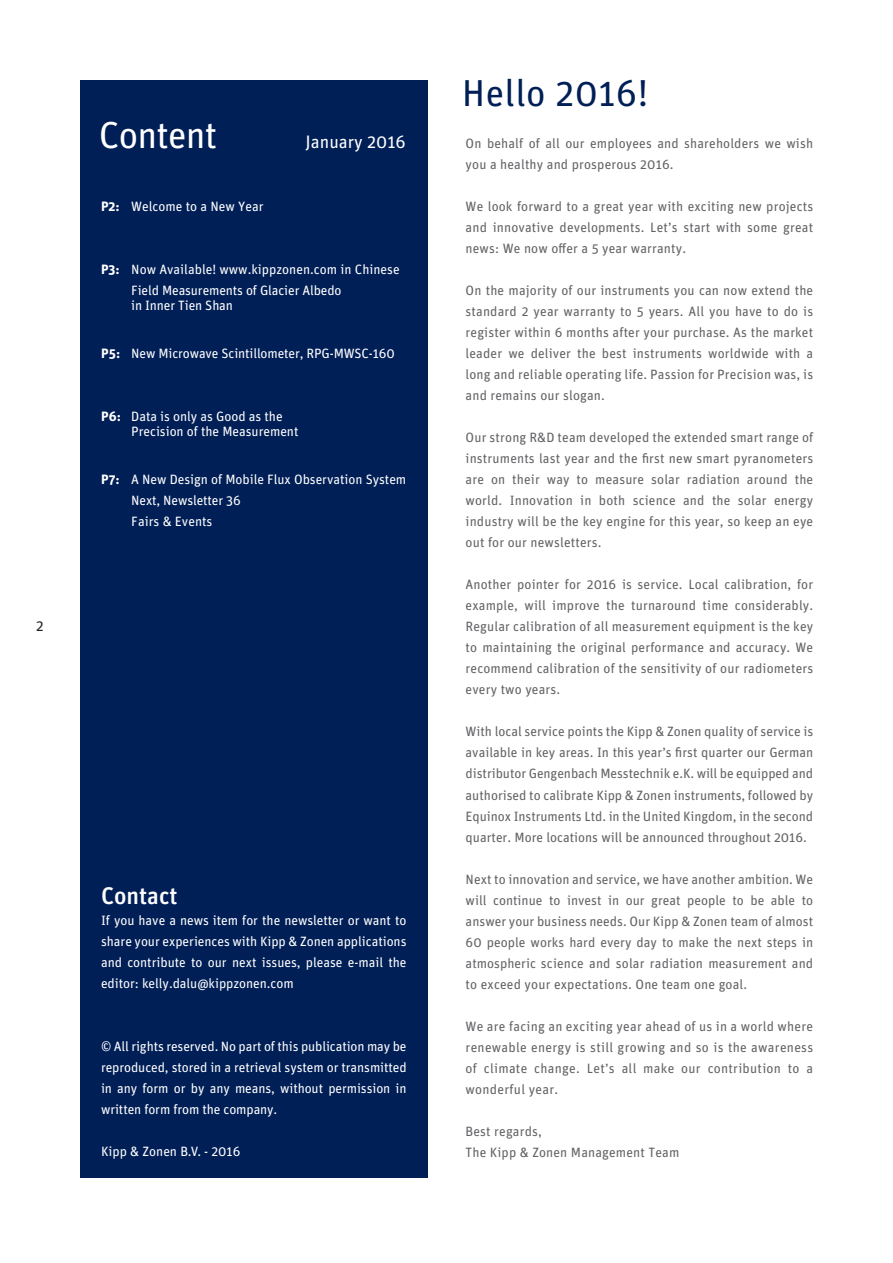
<style>
.page{position:relative;width:893px;height:1263px;background:#fff}
.page>*{position:absolute;margin:0;border:0;box-sizing:border-box;transform-origin:0 0}
.t1{font:37.5px "Unit Pro";letter-spacing:.01em;color:#001f56}
.t2{font:37.5px "Unit Pro";letter-spacing:-.02em;color:#fff}
.t3{font:500 24px "Unit Pro";color:#fff}
.t4{font:18px "Unit Pro";color:#fff}
.t5{font:15px "Unit Pro";color:#231f20}
.t6{font:13.5px/21px "Unit Pro";letter-spacing:.01em;color:#636366;text-align:justify}
.t7{font:13.5px/21px "Unit Pro";letter-spacing:-.005em;color:#fff}
.s1{font-weight:700}
</style>
<div class="page">
<div style="left:80px;top:80px;width:347px;height:1097px;background:#001f56"></div>
<p class="t5" style="left:36px;top:617px;width:9px">2</p>
<h1 class="t2" style="left:99px;top:112px;width:120px">Content</h1>
<p class="t7" style="left:101px;top:196px;width:164px"><span class="s1">P2:</span> Welcome to a New Year</p>
<h3 class="t4" style="left:306px;top:131px;width:102px">January 2016</h3>
<p class="t7" style="left:131px;top:259px;width:270px;text-indent:-30px"><span class="s1">P3:</span> Now Available! www.kippzonen.com in Chinese<br>Field Measurements of Glacier Albedo</p>
<p class="t7" style="left:131px;top:295px;width:103px">in Inner Tien Shan</p>
<p class="t7" style="left:101px;top:343px;width:295px"><span class="s1">P5:</span> New Microwave Scintillometer, RPG-MWSC-160</p>
<p class="t7" style="left:131px;top:409px;width:169px;line-height:15px;text-indent:-30px"><span class="s1">P6:</span> Data is only as Good as the<br>Precision of the Measurement</p>
<p class="t7" style="left:131px;top:469px;width:277px;text-indent:-30px"><span class="s1">P7:</span> A New Design of Mobile Flux Observation System<br>Next, Newsletter 36<br>Fairs &amp; Events</p>
<h2 class="t3" style="left:101px;top:881px;width:78px">Contact</h2>
<p class="t7" style="left:101px;top:910px;width:307px;text-align:justify">If you have a news item for the newsletter or want to share your experiences with Kipp &amp; Zonen applications and contribute to our next issues, please e-mail the editor: kelly.dalu@kippzonen.com</p>
<p class="t7" style="left:101px;top:1036px;width:307px;text-align:justify">© All rights reserved. No part of this publication may be reproduced, stored in a retrieval system or transmitted in any form or by any means, without permission in written form from the company.</p>
<p class="t7" style="left:101px;top:1141px;width:141px">Kipp &amp; Zonen B.V. - 2016</p>
<h1 class="t1" style="left:462px;top:70px;width:188px">Hello 2016!</h1>
<p class="t6" style="left:466px;top:133px;width:349px">On behalf of all our employees and shareholders we wish you a healthy and prosperous 2016.</p>
<p class="t6" style="left:466px;top:196px;width:349px">We look forward to a great year with exciting new projects and innovative developments. Let’s start with some great news: We now offer a 5 year warranty.</p>
<p class="t6" style="left:466px;top:280px;width:349px">On the majority of our instruments you can now extend the standard 2 year warranty to 5 years. All you have to do is register within 6 months after your purchase. As the market leader we deliver the best instruments worldwide with a long and reliable operating life. Passion for Precision was, is and remains our slogan.</p>
<p class="t6" style="left:466px;top:427px;width:349px">Our strong R&amp;D team developed the extended smart range of instruments last year and the first new smart pyranometers are on their way to measure solar radiation around the world. Innovation in both science and the solar energy industry will be the key engine for this year, so keep an eye out for our newsletters.</p>
<p class="t6" style="left:466px;top:574px;width:349px">Another pointer for 2016 is service. Local calibration, for example, will improve the turnaround time considerably.<br>Regular calibration of all measurement equipment is the key to maintaining the original performance and accuracy. We recommend calibration of the sensitivity of our radiometers every two years.</p>
<p class="t6" style="left:466px;top:721px;width:349px">With local service points the Kipp &amp; Zonen quality of service is available in key areas. In this year’s first quarter our German distributor Gengenbach Messtechnik e.K. will be equipped and authorised to calibrate Kipp &amp; Zonen instruments, followed by Equinox Instruments Ltd. in the United Kingdom, in the second quarter. More locations will be announced throughout 2016.</p>
<p class="t6" style="left:466px;top:868px;width:349px">Next to innovation and service, we have another ambition. We will continue to invest in our great people to be able to answer your business needs. Our Kipp &amp; Zonen team of almost 60 people works hard every day to make the next steps in atmospheric science and solar radiation measurement and to exceed your expectations. One team one goal.</p>
<p class="t6" style="left:466px;top:1015px;width:349px">We are facing an exciting year ahead of us in a world where renewable energy is still growing and so is the awareness of climate change. Let’s all make our contribution to a wonderful year.</p>
<p class="t6" style="left:466px;top:1120px;width:215px">Best regards,<br>The Kipp &amp; Zonen Management Team</p>
</div>
